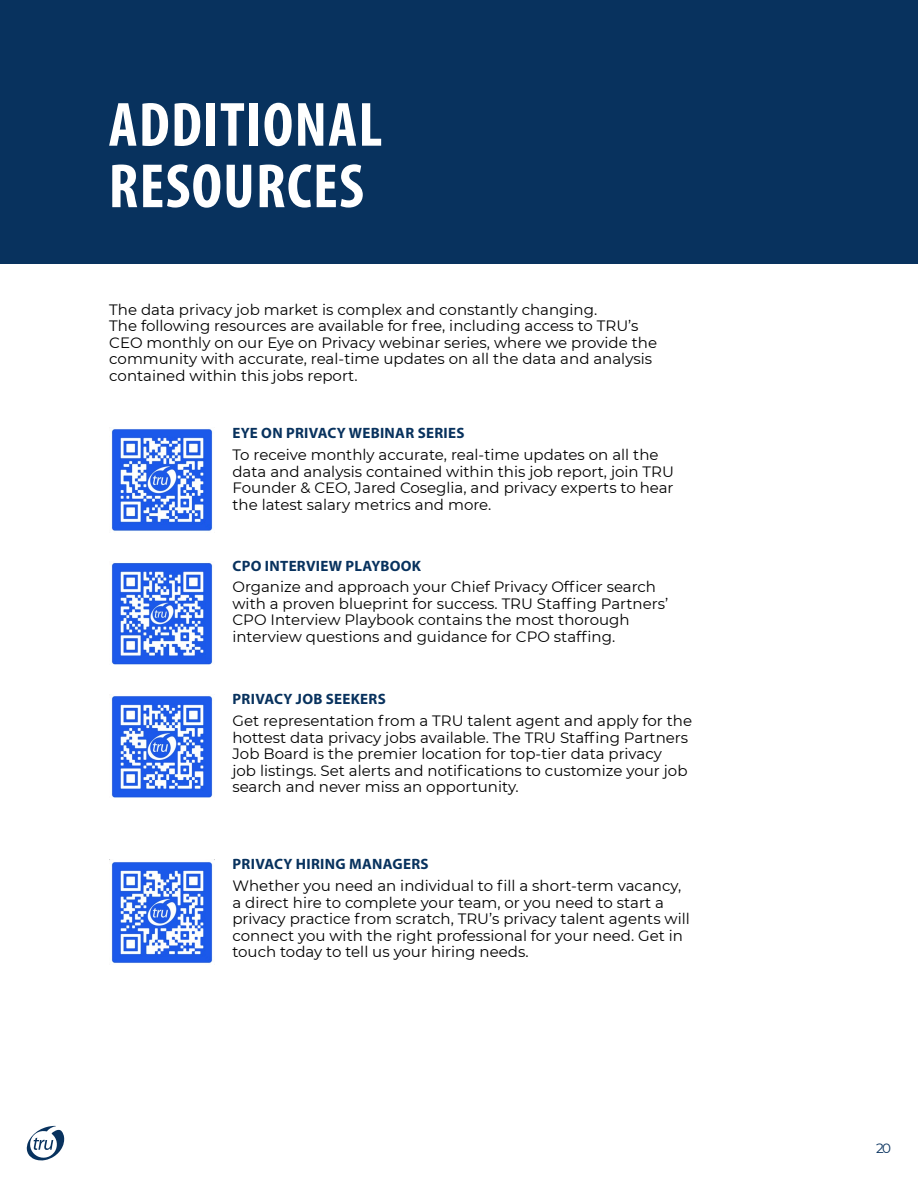
<style>
.page{position:relative;width:918px;height:1188px;background:#fff}
.page>*{position:absolute;margin:0;border:0;box-sizing:border-box;transform-origin:0 0}
.t1{font:700 condensed 63px/61.5px "Myriad Pro";letter-spacing:.02em;color:#fff}
.t2{font:15px/16.5px "Montserrat";color:#000}
.t3{font:700 15px "Myriad Pro";letter-spacing:.02em;color:#08325e}
.t4{font:13.5px "Montserrat";color:#08325e}
</style>
<div class="page">
<svg style="left:27px;top:1126px;width:38px;height:35px"></svg>
<div style="left:0;top:0;width:918px;height:264px;background:#08325e"></div>
<img style="left:111px;top:429px;width:102px;height:102px">
<img style="left:111px;top:563px;width:102px;height:101px">
<img style="left:111px;top:696px;width:102px;height:102px">
<img style="left:111px;top:862px;width:102px;height:101px">
<h1 class="t1" style="left:109px;top:93px;width:275px">ADDITIONAL<br>RESOURCES</h1>
<p class="t2" style="left:109px;top:300px;width:549px">The data privacy job market is complex and constantly changing.<br>The following resources are available for free, including access to TRU’s CEO monthly on our Eye on Privacy webinar series, where we provide the community with accurate, real-time updates on all the data and analysis contained within this jobs report.</p>
<p class="t3" style="left:233px;top:424px;width:233px">EYE ON PRIVACY WEBINAR SERIES</p>
<p class="t2" style="left:232px;top:446px;width:443px">To receive monthly accurate, real-time updates on all the data and analysis contained within this job report, join TRU Founder &amp; CEO, Jared Coseglia, and privacy experts to hear the latest salary metrics and more.</p>
<p class="t3" style="left:233px;top:556px;width:190px">CPO INTERVIEW PLAYBOOK</p>
<p class="t2" style="left:232px;top:578px;width:437px">Organize and approach your Chief Privacy Officer search with a proven blueprint for success. TRU Staffing Partners’ CPO Interview Playbook contains the most thorough interview questions and guidance for CPO staffing.</p>
<p class="t3" style="left:233px;top:689px;width:155px">PRIVACY JOB SEEKERS</p>
<p class="t2" style="left:232px;top:712px;width:461px">Get representation from a TRU talent agent and apply for the hottest data privacy jobs available. The TRU Staffing Partners Job Board is the premier location for top-tier data privacy<br>job listings. Set alerts and notifications to customize your job search and never miss an opportunity.</p>
<p class="t3" style="left:233px;top:855px;width:198px">PRIVACY HIRING MANAGERS</p>
<p class="t2" style="left:232px;top:877px;width:459px">Whether you need an individual to fill a short-term vacancy, a direct hire to complete your team, or you need to start a privacy practice from scratch, TRU’s privacy talent agents will connect you with the right professional for your need. Get in touch today to tell us your hiring needs.</p>
<p class="t4" style="left:876px;top:1139px;width:16px">20</p>
</div>
